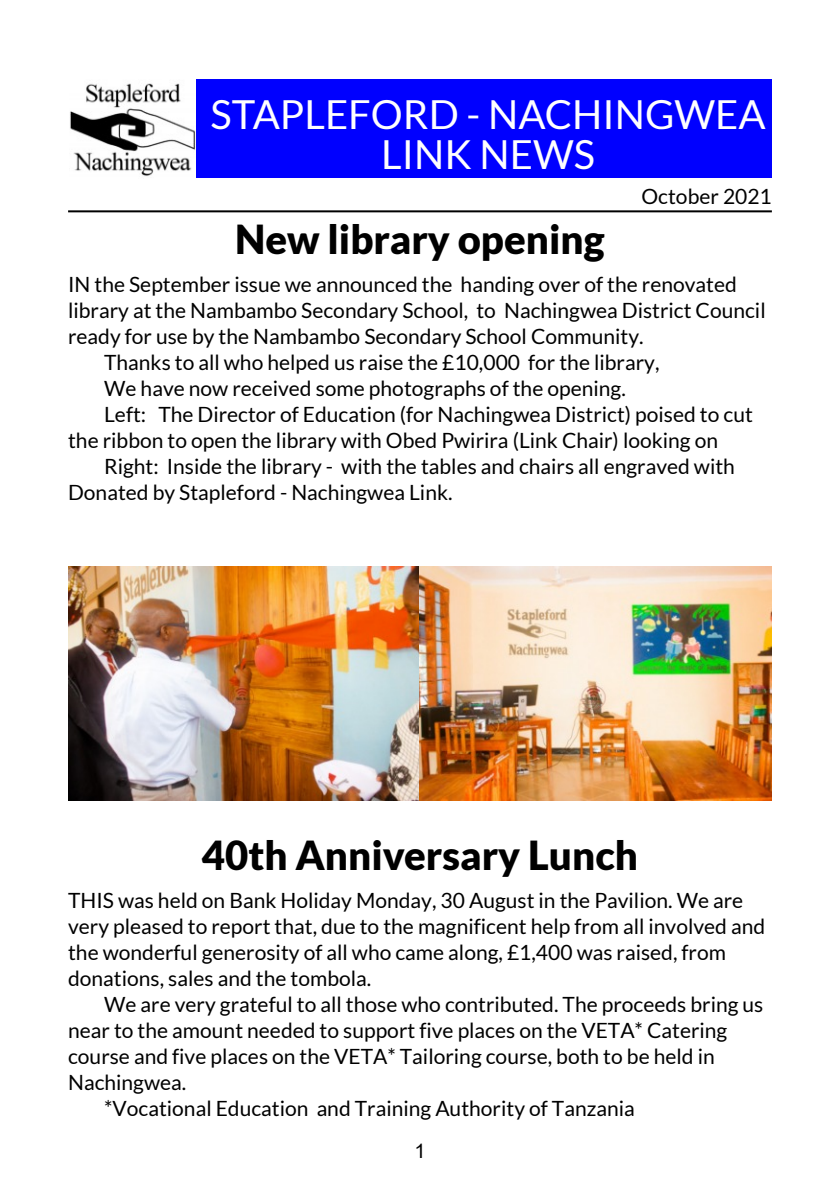
<style>
.page{position:relative;width:840px;height:1191px;background:#fff}
.page>*{position:absolute;margin:0;border:0;box-sizing:border-box;transform-origin:0 0}
.t1{font:900 40px "Lato";color:#000}
.t2{font:40px/40px "Lato";color:#fefefe;text-align:center}
.t3{font:21px/26px "Lato";color:#000}
.t4{font:20px "Arial";color:#000}
</style>
<div class="page">
<div style="left:195px;top:79px;width:576px;height:99px;background:#00f"></div>
<img style="left:70px;top:83px;width:125px;height:93px">
<hr style="left:68px;top:210px;width:703px;height:2px;background:#000">
<img style="left:68px;top:566px;width:703px;height:235px">
<h1 class="t2" style="left:210px;top:96px;width:556px">STAPLEFORD - NACHINGWEA<br>LINK NEWS</h1>
<p class="t3" style="left:641px;top:185px;width:132px">October 2021</p>
<h1 class="t1" style="left:235px;top:222px;width:371px">New library opening</h1>
<p class="t3" style="left:68px;top:273px;width:670px">IN the September issue we announced the handing over of the renovated</p>
<p class="t3" style="left:68px;top:299px;width:698px">library at the Nambambo Secondary School, to Nachingwea District Council</p>
<p class="t3" style="left:68px;top:325px;width:576px">ready for use by the Nambambo Secondary School Community.</p>
<p class="t3" style="left:104px;top:351px;width:556px">Thanks to all who helped us raise the £10,000 for the library,</p>
<p class="t3" style="left:104px;top:377px;width:523px">We have now received some photographs of the opening.</p>
<p class="t3" style="left:104px;top:403px;width:650px">Left: The Director of Education (for Nachingwea District) poised to cut</p>
<p class="t3" style="left:68px;top:429px;width:651px">the ribbon to open the library with Obed Pwirira (Link Chair) looking on</p>
<p class="t3" style="left:104px;top:455px;width:632px">Right: Inside the library - with the tables and chairs all engraved with</p>
<p class="t3" style="left:68px;top:481px;width:386px">Donated by Stapleford - Nachingwea Link.</p>
<h1 class="t1" style="left:202px;top:837px;width:437px">40th Anniversary Lunch</h1>
<p class="t3" style="left:68px;top:888px;width:698px">THIS was held on Bank Holiday Monday, 30 August in the Pavilion. We are very pleased to report that, due to the magnificent help from all involved and the wonderful generosity of all who came along, £1,400 was raised, from donations, sales and the tombola.</p>
<p class="t3" style="left:104px;top:992px;width:660px">We are very grateful to all those who contributed. The proceeds bring us</p>
<p class="t3" style="left:68px;top:1018px;width:660px">near to the amount needed to support five places on the VETA* Catering</p>
<p class="t3" style="left:68px;top:1044px;width:647px">course and five places on the VETA* Tailoring course, both to be held in</p>
<p class="t3" style="left:68px;top:1070px;width:120px">Nachingwea.</p>
<p class="t3" style="left:104px;top:1096px;width:532px">*Vocational Education and Training Authority of Tanzania</p>
<p class="t4" style="left:414px;top:1143px;width:13px">1</p>
</div>
